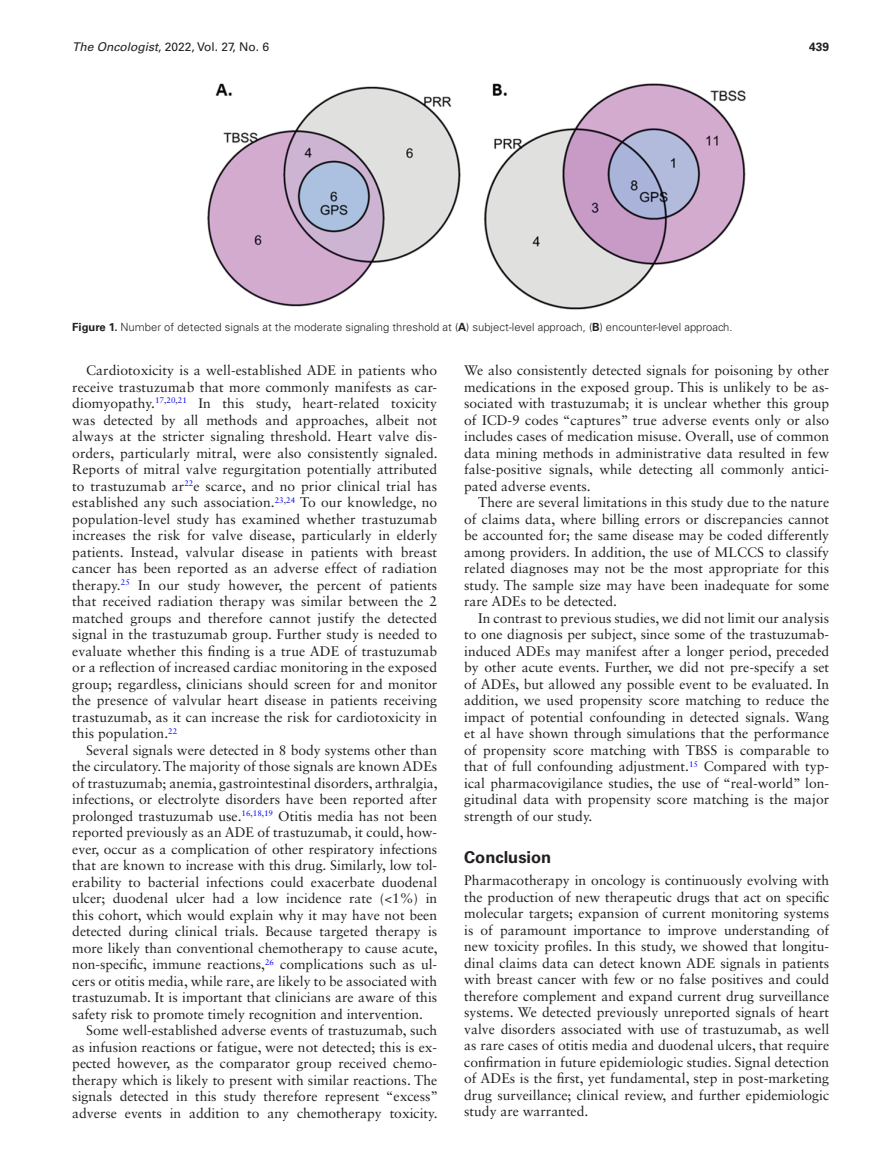
<style>
.page{position:relative;width:893px;height:1174px;background:#fff}
.page>*{position:absolute;margin:0;border:0;box-sizing:border-box;transform-origin:0 0}
.t1{font:700 16.5px "Univers LT Std";color:#231f20}
.t2{font:13.8px/16.5px "Sabon LT Std";color:#231f20;text-align:justify}
.t3{font:12px "Univers LT Std";color:#231f20}
.t4{font:700 12px "Univers LT Std";color:#231f20}
.t5{font:300 11.25px "Univers LT Std";color:#231f20}
.s1{font-style:italic}
.s2{font-weight:700}
</style>
<div class="page">
<img style="left:207px;top:83px;width:539px;height:227px">
<p class="t3" style="left:72px;top:40px;width:199px"><span class="s1">The Oncologist</span>, 2022, Vol. 27, No. 6</p>
<p class="t4" style="left:809px;top:40px;width:22px">439</p>
<p class="t5" style="left:72px;top:321px;width:662px"><span class="s2">Figure 1.</span> Number of detected signals at the moderate signaling threshold at (<span class="s2">A</span>) subject-level approach, (<span class="s2">B</span>) encounter-level approach.</p>
<p class="t2" style="left:72px;top:362px;width:367px;text-indent:14px">Cardiotoxicity is a well-established ADE in patients who receive trastuzumab that more commonly manifests as car&shy;diomyopathy.<sup>17</sup><sup>,</sup><sup>20</sup><sup>,</sup><sup>21</sup> In this study, heart-related toxicity was detected by all methods and approaches, albeit not always at the stricter signaling threshold. Heart valve dis&shy;orders, particularly mitral, were also consistently signaled.<br>Reports of mitral valve regurgitation potentially attributed to trastuzumab ar<sup>22</sup>e scarce, and no prior clinical trial has established any such association.<sup>23</sup><sup>,</sup><sup>24</sup> To our knowledge, no population-level study has examined whether trastuzumab increases the risk for valve disease, particularly in elderly patients. Instead, valvular disease in patients with breast cancer has been reported as an adverse effect of radiation therapy.<sup>25</sup> In our study however, the percent of patients that received radiation therapy was similar between the 2 matched groups and therefore cannot justify the detected signal in the trastuzumab group. Further study is needed to evaluate whether this finding is a true ADE of trastuzumab or a reflection of increased cardiac monitoring in the exposed group; regardless, clinicians should screen for and monitor the presence of valvular heart disease in patients receiving trastuzumab, as it can increase the risk for cardiotoxicity in this population.<sup>22</sup></p>
<p class="t2" style="left:72px;top:741px;width:367px;text-indent:14px">Several signals were detected in 8 body systems other than the circulatory. The majority of those signals are known ADEs of trastuzumab; anemia, gastrointestinal disorders, arthralgia, infections, or electrolyte disorders have been reported after prolonged trastuzumab use.<sup>16</sup><sup>,</sup><sup>18</sup><sup>,</sup><sup>19</sup> Otitis media has not been reported previously as an ADE of trastuzumab, it could, how&shy;ever, occur as a complication of other respiratory infections that are known to increase with this drug. Similarly, low tol&shy;erability to bacterial infections could exacerbate duodenal ulcer; duodenal ulcer had a low incidence rate (&lt;1%) in this cohort, which would explain why it may have not been detected during clinical trials. Because targeted therapy is more likely than conventional chemotherapy to cause acute, non-specific, immune reactions,<sup>26</sup> complications such as ul&shy;cers or otitis media, while rare, are likely to be associated with trastuzumab. It is important that clinicians are aware of this safety risk to promote timely recognition and intervention.</p>
<p class="t2" style="left:72px;top:1022px;width:367px;text-indent:14px">Some well-established adverse events of trastuzumab, such as infusion reactions or fatigue, were not detected; this is ex&shy;pected however, as the comparator group received chemo&shy;therapy which is likely to present with similar reactions. The signals detected in this study therefore represent “excess” adverse events in addition to any chemotherapy toxicity.</p>
<p class="t2" style="left:464px;top:362px;width:366px">We also consistently detected signals for poisoning by other medications in the exposed group. This is unlikely to be as&shy;sociated with trastuzumab; it is unclear whether this group of ICD-9 codes “captures” true adverse events only or also includes cases of medication misuse. Overall, use of common data mining methods in administrative data resulted in few false-positive signals, while detecting all commonly antici&shy;pated adverse events.</p>
<p class="t2" style="left:464px;top:494px;width:366px;text-indent:14px">There are several limitations in this study due to the nature of claims data, where billing errors or discrepancies cannot be accounted for; the same disease may be coded differently among providers. In addition, the use of MLCCS to classify related diagnoses may not be the most appropriate for this study. The sample size may have been inadequate for some rare ADEs to be detected.</p>
<p class="t2" style="left:464px;top:609px;width:366px;text-indent:14px">In contrast to previous studies, we did not limit our analysis to one diagnosis per subject, since some of the trastuzumab&shy;induced ADEs may manifest after a longer period, preceded by other acute events. Further, we did not pre-specify a set of ADEs, but allowed any possible event to be evaluated. In addition, we used propensity score matching to reduce the impact of potential confounding in detected signals. Wang et al have shown through simulations that the performance of propensity score matching with TBSS is comparable to that of full confounding adjustment.<sup>15</sup> Compared with typ&shy;ical pharmacovigilance studies, the use of “real-world” lon&shy;gitudinal data with propensity score matching is the major strength of our study.</p>
<p class="t1" style="left:464px;top:847px;width:89px">Conclusion</p>
<p class="t2" style="left:464px;top:872px;width:366px">Pharmacotherapy in oncology is continuously evolving with the production of new therapeutic drugs that act on specific molecular targets; expansion of current monitoring systems is of paramount importance to improve understanding of new toxicity profiles. In this study, we showed that longitu&shy;dinal claims data can detect known ADE signals in patients with breast cancer with few or no false positives and could therefore complement and expand current drug surveillance systems. We detected previously unreported signals of heart valve disorders associated with use of trastuzumab, as well as rare cases of otitis media and duodenal ulcers, that require confirmation in future epidemiologic studies. Signal detection of ADEs is the first, yet fundamental, step in post-marketing drug surveillance; clinical review, and further epidemiologic study are warranted.</p>
</div>
